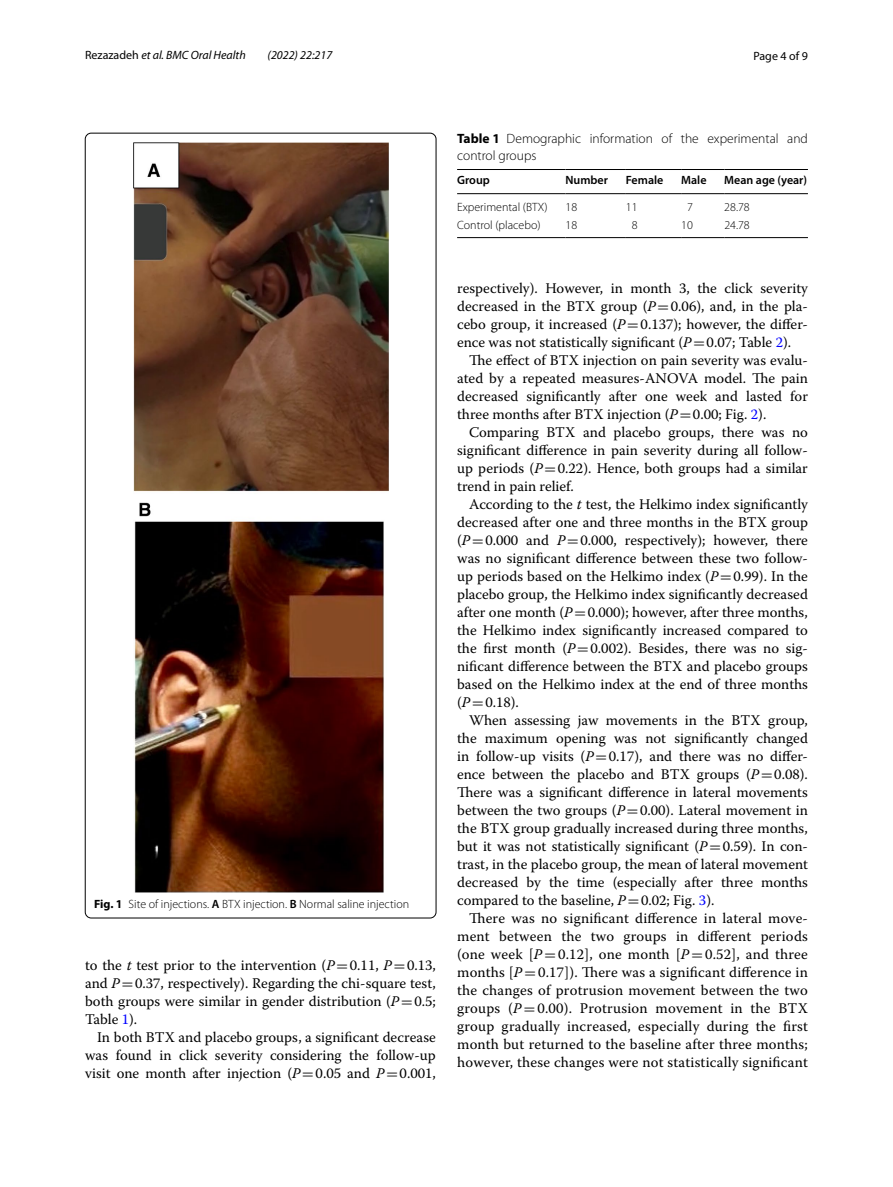
<style>
.page{position:relative;width:893px;height:1187px;background:#fff}
.page>*{position:absolute;margin:0;border:0;box-sizing:border-box;transform-origin:0 0}
.t1{font:14.7px/18px "Warnock Pro";color:#000;text-align:justify}
.t2{font:300 13.5px/16.5px "Myriad Pro";color:#000}
.t3{font:300 12px "Myriad Pro";color:#000}
.t4{font:italic 12px "Myriad Pro";color:#000}
.t5{font:600 12px "Myriad Pro";color:#000}
.t6{font:12px "Myriad Pro";color:#000}
.s1{font-style:normal}
.s2{font-weight:700}
.s3{font-weight:600}
.s4{font-style:italic}
.s5{font-family:"MTSY"}
.s6{color:#00f}
</style>
<div class="page">
<img style="left:133px;top:142px;width:255px;height:750px">
<hr style="left:457px;top:169px;width:108px;height:1px;background:#000">
<hr style="left:457px;top:193px;width:108px;height:1px;background:#000">
<hr style="left:565px;top:169px;width:61px;height:1px;background:#000">
<hr style="left:565px;top:193px;width:61px;height:1px;background:#000">
<hr style="left:626px;top:169px;width:55px;height:1px;background:#000">
<hr style="left:626px;top:193px;width:55px;height:1px;background:#000">
<hr style="left:681px;top:169px;width:43px;height:1px;background:#000">
<hr style="left:681px;top:193px;width:43px;height:1px;background:#000">
<hr style="left:724px;top:169px;width:84px;height:1px;background:#000">
<hr style="left:724px;top:193px;width:84px;height:1px;background:#000">
<hr style="left:457px;top:237px;width:108px;height:1px;background:#000">
<hr style="left:565px;top:237px;width:61px;height:1px;background:#000">
<hr style="left:626px;top:237px;width:55px;height:1px;background:#000">
<hr style="left:681px;top:237px;width:43px;height:1px;background:#000">
<hr style="left:724px;top:237px;width:84px;height:1px;background:#000">
<p class="t4" style="left:85px;top:48px;width:162px"><span class="s1">Rezazadeh</span> et al. BMC Oral Health</p>
<p class="t4" style="left:268px;top:48px;width:66px">(2022) 22:217</p>
<p class="t6" style="left:753px;top:48px;width:56px">Page 4 of 9</p>
<p class="t3" style="left:94px;top:896px;width:316px"><span class="s2">Fig. 1</span> Site of injections. <span class="s3">A</span> BTX injection. <span class="s3">B</span> Normal saline injection</p>
<p class="t1" style="left:85px;top:956px;width:352px">to the <span class="s4">t</span> test prior to the intervention (<span class="s4">P</span><span class="s5">=</span>0.11, <span class="s4">P</span><span class="s5">=</span>0.13, and <span class="s4">P</span><span class="s5">=</span>0.37, respectively). Regarding the chi-square test, both groups were similar in gender distribution (<span class="s4">P</span><span class="s5">=</span>0.5; Table <span class="s6">1</span>).</p>
<p class="t1" style="left:85px;top:1028px;width:352px;text-indent:12px">In both BTX and placebo groups, a significant decrease was found in click severity considering the follow-up visit one month after injection (<span class="s4">P</span><span class="s5">=</span>0.05 and <span class="s4">P</span><span class="s5">=</span>0.001,</p>
<p class="t2" style="left:457px;top:130px;width:352px"><span class="s2">Table 1</span> Demographic information of the experimental and control groups</p>
<p class="t5" style="left:457px;top:172px;width:34px">Group</p>
<p class="t5" style="left:565px;top:172px;width:44px">Number</p>
<p class="t5" style="left:626px;top:172px;width:39px">Female</p>
<p class="t5" style="left:681px;top:172px;width:27px">Male</p>
<p class="t5" style="left:724px;top:172px;width:84px">Mean age (year)</p>
<p class="t3" style="left:457px;top:200px;width:92px">Experimental (BTX)</p>
<p class="t3" style="left:565px;top:200px;width:13px">18</p>
<p class="t3" style="left:626px;top:200px;width:13px">11</p>
<p class="t3" style="left:687px;top:200px;width:7px">7</p>
<p class="t3" style="left:724px;top:200px;width:27px">28.78</p>
<p class="t3" style="left:457px;top:218px;width:85px">Control (placebo)</p>
<p class="t3" style="left:565px;top:218px;width:13px">18</p>
<p class="t3" style="left:632px;top:218px;width:7px">8</p>
<p class="t3" style="left:681px;top:218px;width:13px">10</p>
<p class="t3" style="left:724px;top:218px;width:27px">24.78</p>
<p class="t1" style="left:457px;top:278px;width:352px">respectively). However, in month 3, the click severity decreased in the BTX group (<span class="s4">P</span><span class="s5">=</span>0.06), and, in the pla&shy;cebo group, it increased (<span class="s4">P</span><span class="s5">=</span>0.137); however, the differ&shy;ence was not statistically significant (<span class="s4">P</span><span class="s5">=</span>0.07; Table <span class="s6">2</span>).</p>
<p class="t1" style="left:457px;top:350px;width:352px;text-indent:12px">The effect of BTX injection on pain severity was evalu&shy;ated by a repeated measures-ANOVA model. The pain decreased significantly after one week and lasted for three months after BTX injection (<span class="s4">P</span><span class="s5">=</span>0.00; Fig. <span class="s6">2</span>).</p>
<p class="t1" style="left:457px;top:422px;width:352px;text-indent:12px">Comparing BTX and placebo groups, there was no significant difference in pain severity during all follow&shy;up periods (<span class="s4">P</span><span class="s5">=</span>0.22). Hence, both groups had a similar trend in pain relief.</p>
<p class="t1" style="left:457px;top:494px;width:352px;text-indent:12px">According to the <span class="s4">t</span> test, the Helkimo index significantly decreased after one and three months in the BTX group (<span class="s4">P</span><span class="s5">=</span>0.000 and <span class="s4">P</span><span class="s5">=</span>0.000, respectively); however, there was no significant difference between these two follow&shy;up periods based on the Helkimo index (<span class="s4">P</span><span class="s5">=</span>0.99). In the placebo group, the Helkimo index significantly decreased after one month (<span class="s4">P</span><span class="s5">=</span>0.000); however, after three months, the Helkimo index significantly increased compared to the first month (<span class="s4">P</span><span class="s5">=</span>0.002). Besides, there was no sig&shy;nificant difference between the BTX and placebo groups based on the Helkimo index at the end of three months (<span class="s4">P</span><span class="s5">=</span>0.18).</p>
<p class="t1" style="left:457px;top:710px;width:352px;text-indent:12px">When assessing jaw movements in the BTX group, the maximum opening was not significantly changed in follow-up visits (<span class="s4">P</span><span class="s5">=</span>0.17), and there was no differ&shy;ence between the placebo and BTX groups (<span class="s4">P</span><span class="s5">=</span>0.08).<br>There was a significant difference in lateral movements between the two groups (<span class="s4">P</span><span class="s5">=</span>0.00). Lateral movement in the BTX group gradually increased during three months, but it was not statistically significant (<span class="s4">P</span><span class="s5">=</span>0.59). In con&shy;trast, in the placebo group, the mean of lateral movement decreased by the time (especially after three months compared to the baseline, <span class="s4">P</span><span class="s5">=</span>0.02; Fig. <span class="s6">3</span>).</p>
<p class="t1" style="left:457px;top:908px;width:352px;text-indent:12px">There was no significant difference in lateral move&shy;ment between the two groups in different periods (one week [<span class="s4">P</span><span class="s5">=</span>0.12], one month [<span class="s4">P</span><span class="s5">=</span>0.52], and three months [<span class="s4">P</span><span class="s5">=</span>0.17]). There was a significant difference in the changes of protrusion movement between the two groups (<span class="s4">P</span><span class="s5">=</span>0.00). Protrusion movement in the BTX group gradually increased, especially during the first month but returned to the baseline after three months; however, these changes were not statistically significant</p>
</div>
